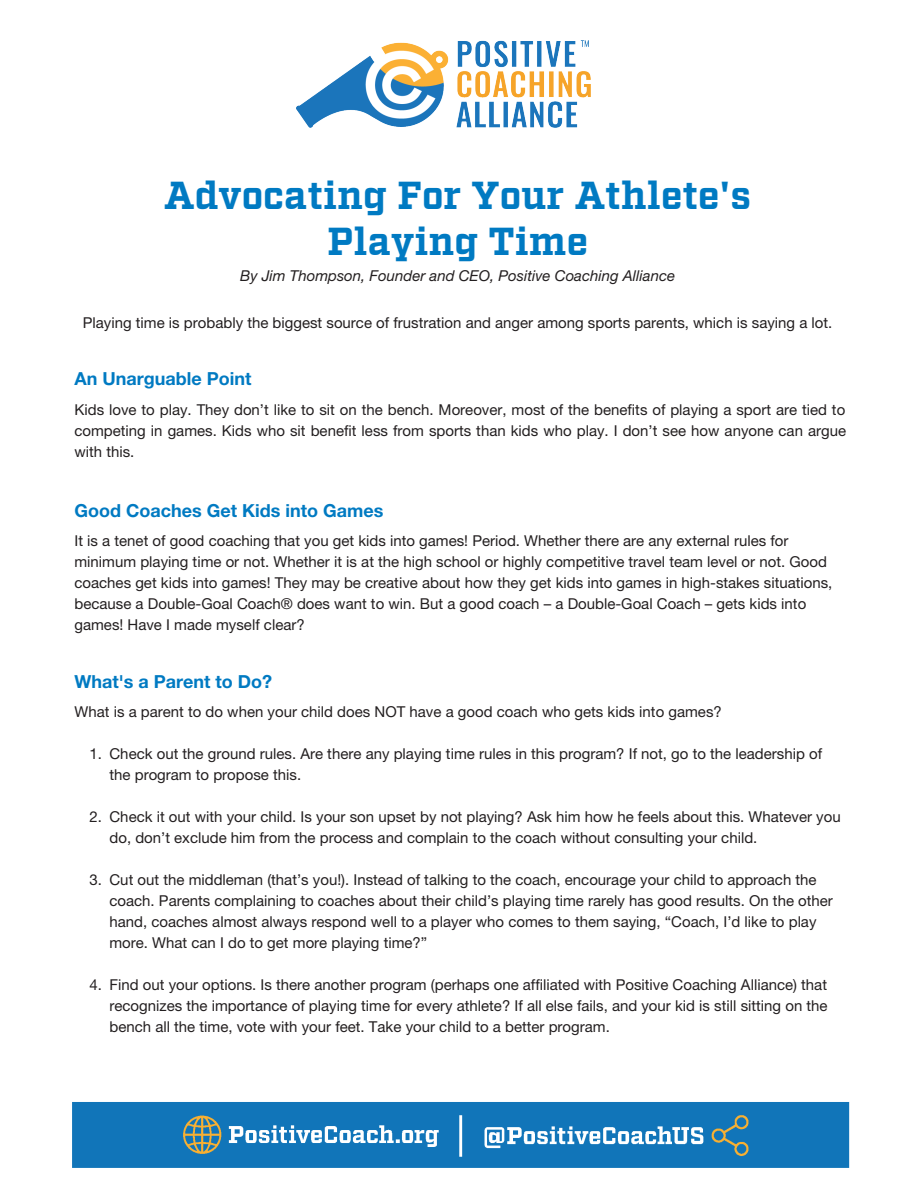
<style>
.page{position:relative;width:918px;height:1188px;background:#fff}
.page>*{position:absolute;margin:0;border:0;box-sizing:border-box;transform-origin:0 0}
.text{font:700 39px/45.8px "Factoria";color:#007ac2;text-align:center}
.text-2{font:700 18px "Helvetica Neue LT Std";color:#007ac2}
.text-3{font:15px/21px "Helvetica Neue LT Std";color:#231f20}
.text-4{font:italic 15px "Helvetica Neue LT Std";color:#231f20}
</style>
<div class="page">
<img style="left:296px;top:40px;width:294px;height:88px">
<img style="left:72px;top:1102px;width:778px;height:66px">
<p class="text" style="left:164px;top:175px;width:588px">Advocating For Your Athlete's<br>Playing Time</p>
<p class="text-4" style="left:240px;top:266px;width:437px">By Jim Thompson, Founder and CEO, Positive Coaching Alliance</p>
<p class="text-3" style="left:83px;top:312px;width:751px">Playing time is probably the biggest source of frustration and anger among sports parents, which is saying a lot.</p>
<p class="text-2" style="left:74px;top:367px;width:178px">An Unarguable Point</p>
<p class="text-3" style="left:74px;top:399px;width:773px;text-align:justify">Kids love to play. They don’t like to sit on the bench. Moreover, most of the benefits of playing a sport are tied to competing in games. Kids who sit benefit less from sports than kids who play. I don’t see how anyone can argue with this.</p>
<p class="text-2" style="left:74px;top:500px;width:310px">Good Coaches Get Kids into Games</p>
<p class="text-3" style="left:74px;top:530px;width:759px">It is a tenet of good coaching that you get kids into games! Period. Whether there are any external rules for minimum playing time or not. Whether it is at the high school or highly competitive travel team level or not. Good coaches get kids into games! They may be creative about how they get kids into games in high-stakes situations, because a Double-Goal Coach® does want to win. But a good coach – a Double-Goal Coach – gets kids into games! Have I made myself clear?</p>
<p class="text-2" style="left:74px;top:671px;width:199px">What's a Parent to Do?</p>
<p class="text-3" style="left:74px;top:701px;width:649px">What is a parent to do when your child does NOT have a good coach who gets kids into games?</p>
<p class="text-3" style="left:109px;top:743px;width:714px;text-indent:-20px">1. Check out the ground rules. Are there any playing time rules in this program? If not, go to the leadership of the program to propose this.</p>
<p class="text-3" style="left:109px;top:806px;width:733px;text-indent:-20px">2. Check it out with your child. Is your son upset by not playing? Ask him how he feels about this. Whatever you do, don’t exclude him from the process and complain to the coach without consulting your child.</p>
<p class="text-3" style="left:109px;top:869px;width:725px;text-indent:-20px">3. Cut out the middleman (that’s you!). Instead of talking to the coach, encourage your child to approach the coach. Parents complaining to coaches about their child’s playing time rarely has good results. On the other hand, coaches almost always respond well to a player who comes to them saying, “Coach, I’d like to play more. What can I do to get more playing time?”</p>
<p class="text-3" style="left:109px;top:974px;width:720px;text-align:justify;text-indent:-20px">4. Find out your options. Is there another program (perhaps one affiliated with Positive Coaching Alliance) that recognizes the importance of playing time for every athlete? If all else fails, and your kid is still sitting on the bench all the time, vote with your feet. Take your child to a better program.</p>
</div>
